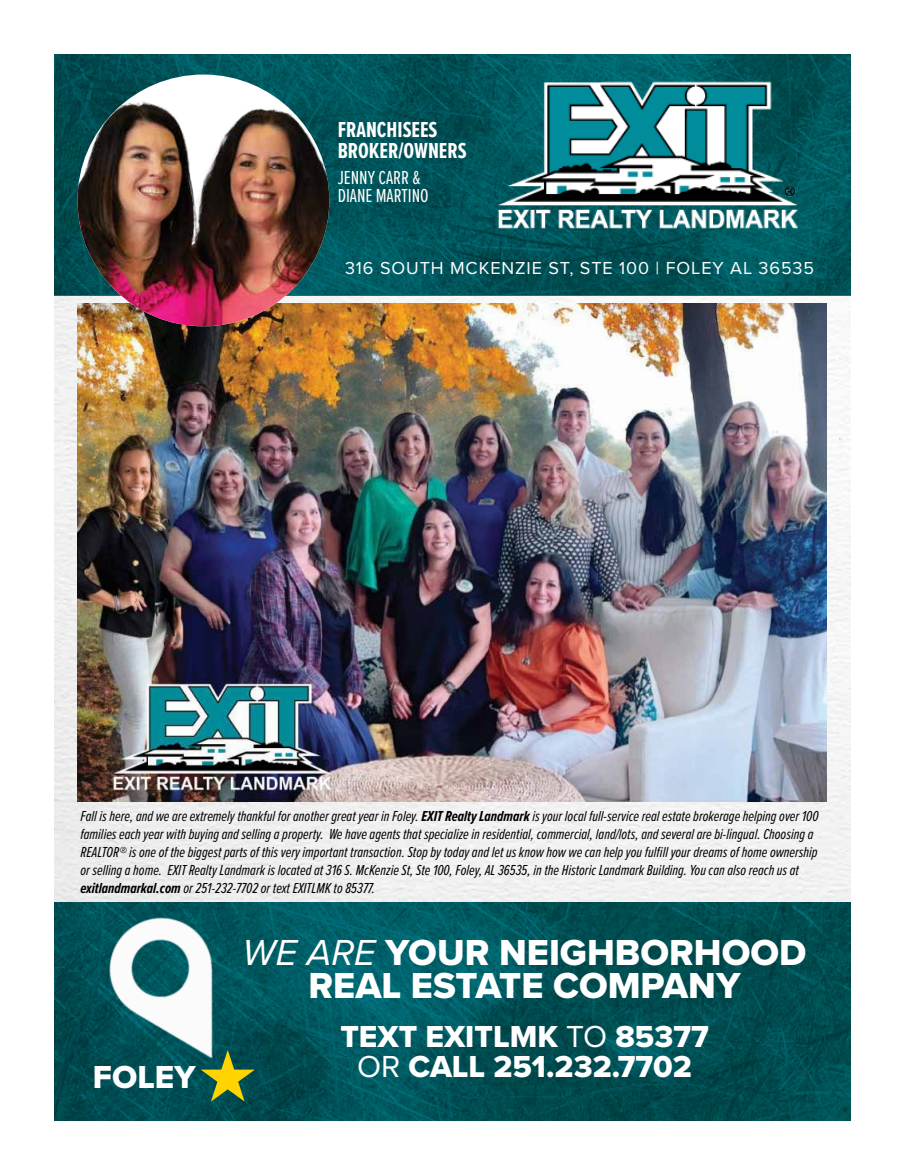
<style>
.page{position:relative;width:905px;height:1175px;background:#fff}
.page>*{position:absolute;margin:0;border:0;box-sizing:border-box;transform-origin:0 0}
.t1{font:37.5px/33px "Proxima Nova Extrabld";color:#fff;text-align:center}
.t2{font:33px "Proxima Nova Extrabld";color:#fff}
.t3{font:31.5px/30px "Proxima Nova Extrabld";color:#fff;text-align:center}
.t4{font:700 22.5px/21px "Proxima Nova Ex Cn";color:#fff}
.t5{font:19.5px/18px "Proxima Nova Ex Cn";color:#fff}
.t6{font:18px "Proxima Nova";letter-spacing:.05em;color:#fff}
.t7{font:italic 15px/18px "Proxima Nova Ex Cn";color:#000}
.s1{font-weight:700}
.s2{font-family:"Proxima Nova";font-style:italic}
.s3{font-family:"Proxima Nova"}
.s4{color:#ffd400}
</style>
<div class="page">
<img style="left:54px;top:296px;width:796px;height:605px">
<svg style="left:54px;top:54px;width:796px;height:242px;background:#005359"></svg>
<img style="left:475px;top:54px;width:350px;height:191px">
<svg style="left:54px;top:901px;width:796px;height:219px;background:#015358"></svg>
<img style="left:60px;top:874px;width:228px;height:232px">
<img style="left:77px;top:303px;width:749px;height:498px">
<img style="left:77px;top:74px;width:252px;height:252px;border-radius:126px">
<h3 class="t4" style="left:338px;top:119px;width:130px">FRANCHISEES<br>BROKER/OWNERS</h3>
<h3 class="t5" style="left:338px;top:167px;width:92px">JENNY CARR &amp;<br>DIANE MARTINO</h3>
<p class="t6" style="left:345px;top:255px;width:470px">316 SOUTH MCKENZIE ST, STE 100 | FOLEY AL 36535</p>
<p class="t7" style="left:80px;top:806px;width:739px">Fall is here, and we are extremely thankful for another great year in Foley. <span class="s1">EXIT Realty Landmark</span> is your local full-service real estate brokerage helping over 100 families each year with buying and selling a property. We have agents that specialize in residential, commercial, land/lots, and several are bi-lingual. Choosing a REALTOR® is one of the biggest parts of this very important transaction. Stop by today and let us know how we can help you fulfill your dreams of home ownership or selling a home. EXIT Realty Landmark is located at 316 S. McKenzie St, Ste 100, Foley, AL 36535, in the Historic Landmark Building. You can also reach us at <span class="s1">exitlandmarkal.com</span> or 251-232-7702 or text EXITLMK to 85377.</p>
<h1 class="t1" style="left:242px;top:935px;width:565px"><span class="s2">WE ARE</span> YOUR NEIGHBORHOOD<br>REAL ESTATE COMPANY</h1>
<h3 class="t3" style="left:340px;top:1021px;width:370px">TEXT EXITLMK <span class="s3">TO</span> 85377<br><span class="s3">OR</span> CALL 251.232.7702</h3>
<h2 class="t2" style="left:93px;top:1052px;width:166px">FOLEY<span class="s4">★</span></h2>
</div>
